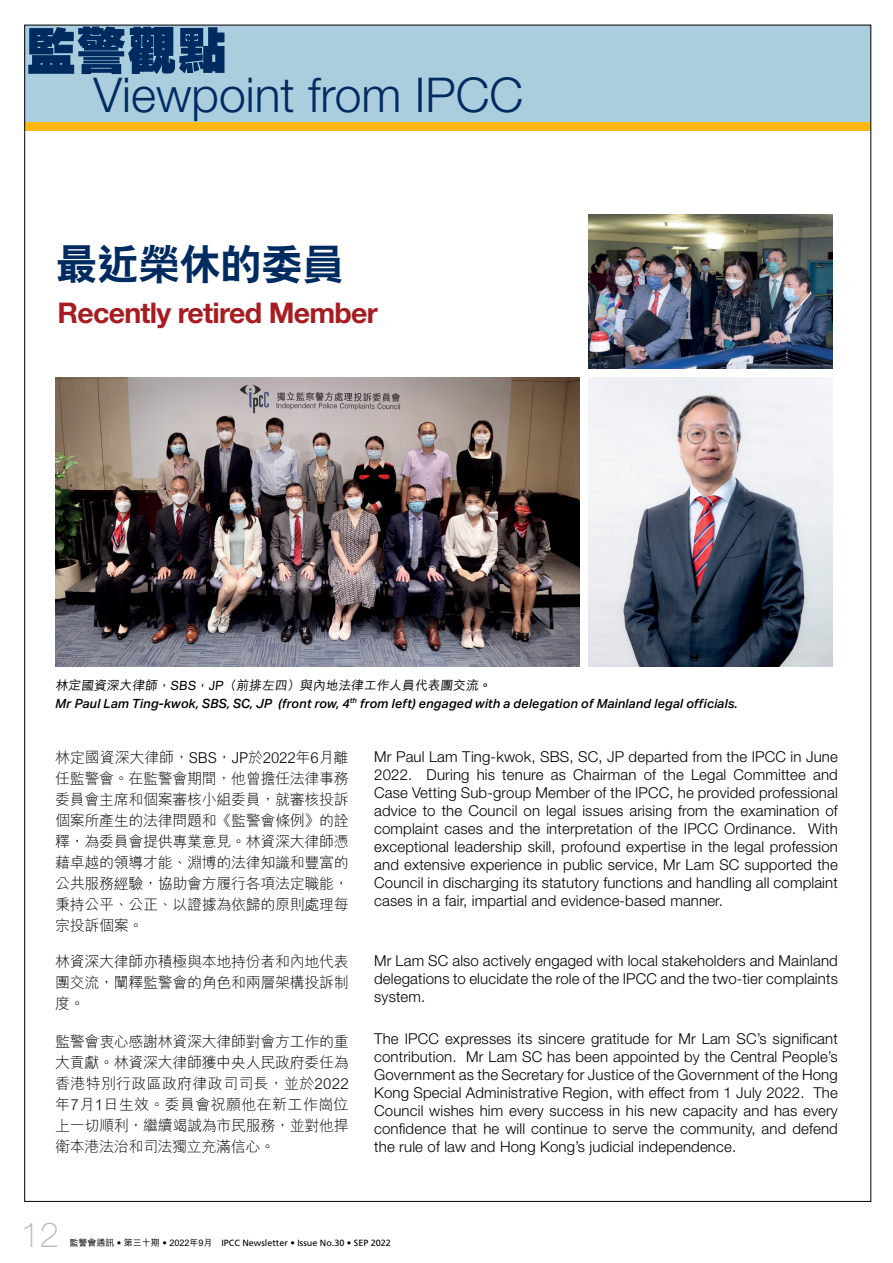
<style>
.page{position:relative;width:893px;height:1263px;background:#fff}
.page>*{position:absolute;margin:0;border:0;box-sizing:border-box;transform-origin:0 0}
.t1{font:800 50.25px "C Hei HK";color:#002b60}
.t2{font:300 48px "Helvetica Neue";color:#002b60}
.t3{font:800 41.85px "C Hei 2 HK";letter-spacing:-.02em;color:#002b60}
.t4{font:100 34.5px "Helvetica Neue";color:#b6b8ba}
.t5{font:700 28.5px "Helvetica Neue";letter-spacing:-.025em;color:#a71c20}
.t6{font:300 15px/18px "Helvetica Neue";letter-spacing:.01em;color:#000;text-align:justify}
.t7{font:300 15px/21px "M Hei HK";letter-spacing:-.025em;color:#000;text-align:justify}
.t8{font:italic 500 12.75px "Aktiv Grotesk";letter-spacing:.01em;color:#000}
.t9{font:500 12.75px "M Hei HK";color:#000}
.t10{font:9px "Frutiger";color:#000}
.s1{font-family:"M Hei HK";font-weight:500}
</style>
<div class="page">
<img style="left:588px;top:215px;width:245px;height:154px">
<div style="left:25px;top:25px;width:846px;height:105px;background:#abcedf"></div>
<div style="left:25px;top:122px;width:846px;height:9px;background:#fdb913"></div>
<img style="left:56px;top:377px;width:524px;height:289px">
<img style="left:588px;top:377px;width:245px;height:289px">
<h1 class="t1" style="left:26px;top:17px;width:202px">監警觀點</h1>
<h2 class="t2" style="left:93px;top:65px;width:431px">Viewpoint from IPCC</h2>
<h3 class="t3" style="left:56px;top:237px;width:289px">最近榮休的委員</h3>
<h3 class="t5" style="left:58px;top:295px;width:322px">Recently retired Member</h3>
<p class="t9" style="left:56px;top:676px;width:439px">林定國資深大律師，SBS，JP（前排左四）與內地法律工作人員代表團交流。</p>
<p class="t8" style="left:55px;top:695px;width:684px">Mr Paul Lam Ting-kwok, SBS, SC, JP (front row, 4<sup>th</sup> from left) engaged with a delegation of Mainland legal officials.</p>
<p class="t7" style="left:55px;top:747px;width:295px">林定國資深大律師，SBS，JP於2022年6月離任監警會。在監警會期間，他曾擔任法律事務委員會主席和個案審核小組委員，就審核投訴個案所產生的法律問題和《監警會條例》的詮釋，為委員會提供專業意見。林資深大律師憑藉卓越的領導才能、淵博的法律知識和豐富的公共服務經驗，協助會方履行各項法定職能，秉持公平、公正、以證據為依歸的原則處理每宗投訴個案。</p>
<p class="t7" style="left:55px;top:951px;width:295px">林資深大律師亦積極與本地持份者和內地代表團交流，闡釋監警會的角色和兩層架構投訴制度。</p>
<p class="t7" style="left:55px;top:1031px;width:295px">監警會衷心感謝林資深大律師對會方工作的重大貢獻。林資深大律師獲中央人民政府委任為香港特別行政區政府律政司司長，並於2022年7月1日生效。委員會祝願他在新工作崗位上一切順利，繼續竭誠為市民服務，並對他捍衛本港法治和司法獨立充滿信心。</p>
<p class="t6" style="left:374px;top:748px;width:465px">Mr Paul Lam Ting-kwok, SBS, SC, JP departed from the IPCC in June 2022. During his tenure as Chairman of the Legal Committee and Case Vetting Sub-group Member of the IPCC, he provided professional advice to the Council on legal issues arising from the examination of complaint cases and the interpretation of the IPCC Ordinance. With exceptional leadership skill, profound expertise in the legal profession and extensive experience in public service, Mr Lam SC supported the Council in discharging its statutory functions and handling all complaint cases in a fair, impartial and evidence-based manner.</p>
<p class="t6" style="left:374px;top:951px;width:465px">Mr Lam SC also actively engaged with local stakeholders and Mainland delegations to elucidate the role of the IPCC and the two-tier complaints system.</p>
<p class="t6" style="left:374px;top:1029px;width:465px">The IPCC expresses its sincere gratitude for Mr Lam SC’s significant contribution. Mr Lam SC has been appointed by the Central People’s Government as the Secretary for Justice of the Government of the Hong Kong Special Administrative Region, with effect from 1 July 2022. The Council wishes him every success in his new capacity and has every confidence that he will continue to serve the community, and defend the rule of law and Hong Kong’s judicial independence.</p>
<h3 class="t4" style="left:21px;top:1215px;width:40px">12</h3>
<p class="t10" style="left:69px;top:1237px;width:323px"><span class="s1">監警會通訊</span> • <span class="s1">第三十期</span> • <span class="s1">2022年9月</span> IPCC Newsletter • Issue No.30 • SEP 2022</p>
</div>
